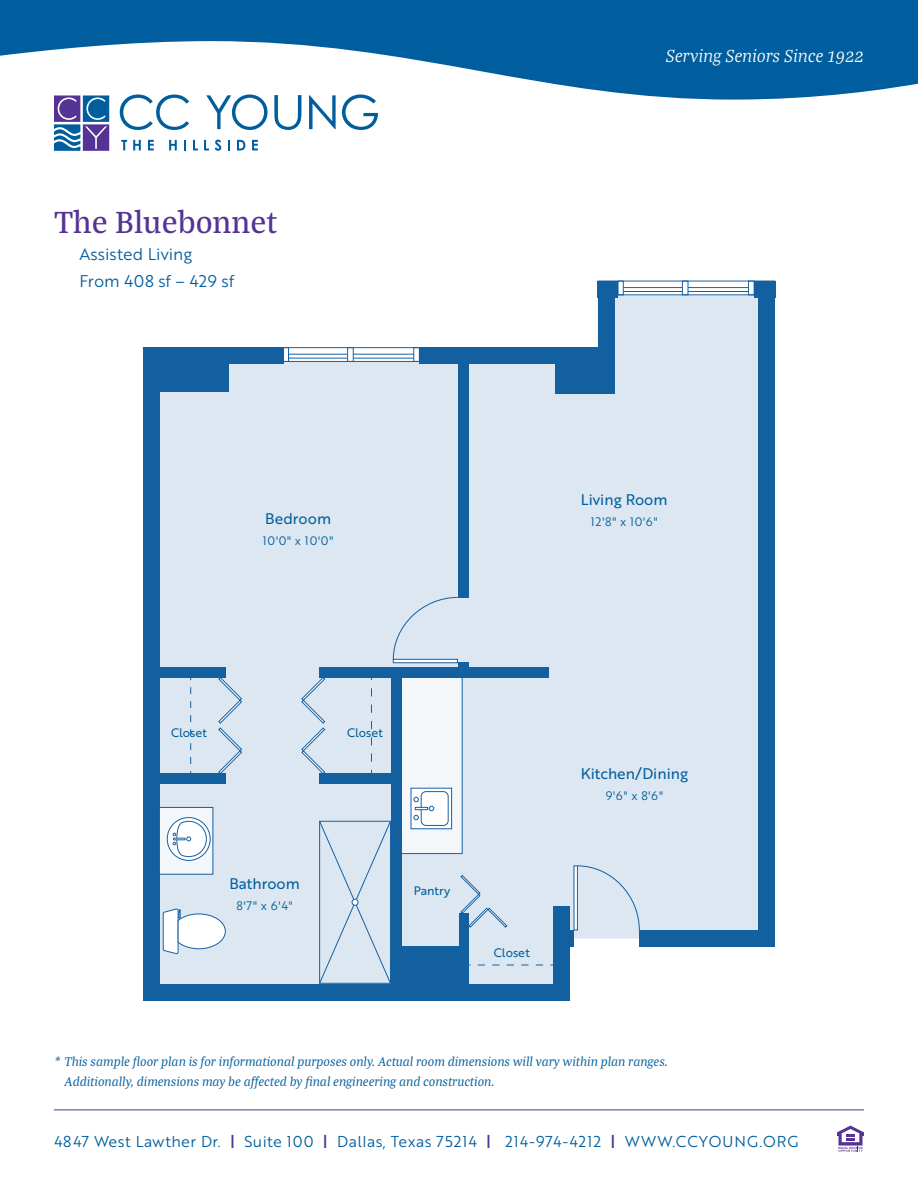
<style>
.page{position:relative;width:918px;height:1188px;background:#fff}
.page>*{position:absolute;margin:0;border:0;box-sizing:border-box;transform-origin:0 0}
.t1{font:500 33px "Bagatela";color:#553394}
.t2{font:italic 300 18.75px "Bagatela";letter-spacing:-.005em;color:#fff}
.t3{font:16.5px/27px "Brother 1816 Book";color:#005e9e}
.t4{font:15.3px "Brother 1816 Book";letter-spacing:.05em;color:#005e9e}
.t5{font:15px "Brother 1816 Regular";color:#005e9e}
.t6{font:italic 13.5px/19.5px "Bagatela";color:#005e9e}
.t7{font:12px "Brother 1816 Book";letter-spacing:.065em;color:#005e9e}
.t8{font:12px "Brother 1816 Regular";color:#005e9e}
.s1{font-family:"Brother 1816 Medium";color:#553394}
</style>
<div class="page">
<svg style="left:0;top:0;width:918px;height:100px;fill:#005e9e"></svg>
<hr style="left:54px;top:1110px;width:810px;height:1px;background:#553394">
<svg style="left:837px;top:1126px;width:27px;height:26px"></svg>
<svg style="left:159px;top:295px;width:600px;height:689px;background:#dee8f1"></svg>
<div style="left:396px;top:675px;width:66px;height:179px;background:#f4f7fa"></div>
<div style="left:143px;top:349px;width:16px;height:651px;background:#1360a0"></div>
<div style="left:143px;top:984px;width:427px;height:16px;background:#1360a0"></div>
<div style="left:639px;top:930px;width:136px;height:17px;background:#1360a0"></div>
<div style="left:567px;top:930px;width:7px;height:17px;background:#1360a0"></div>
<div style="left:553px;top:906px;width:17px;height:87px;background:#1360a0"></div>
<div style="left:459px;top:913px;width:10px;height:80px;background:#1360a0"></div>
<div style="left:391px;top:673px;width:11px;height:320px;background:#1360a0"></div>
<div style="left:458px;top:356px;width:10px;height:241px;background:#1360a0"></div>
<hr style="left:458px;top:663px;width:10px;height:4px;background:#1360a0">
<div style="left:150px;top:667px;width:75px;height:11px;background:#1360a0"></div>
<div style="left:150px;top:774px;width:75px;height:10px;background:#1360a0"></div>
<div style="left:320px;top:774px;width:75px;height:10px;background:#1360a0"></div>
<div style="left:320px;top:667px;width:229px;height:11px;background:#1360a0"></div>
<div style="left:143px;top:348px;width:140px;height:16px;background:#1360a0"></div>
<div style="left:420px;top:348px;width:189px;height:16px;background:#1360a0"></div>
<div style="left:598px;top:281px;width:16px;height:113px;background:#1360a0"></div>
<div style="left:598px;top:281px;width:20px;height:17px;background:#1360a0"></div>
<div style="left:754px;top:281px;width:21px;height:17px;background:#1360a0"></div>
<div style="left:759px;top:295px;width:16px;height:652px;background:#1360a0"></div>
<div style="left:157px;top:361px;width:72px;height:31px;background:#1360a0"></div>
<div style="left:556px;top:359px;width:50px;height:35px;background:#1360a0"></div>
<div style="left:396px;top:946px;width:71px;height:43px;background:#1360a0"></div>
<div style="left:283px;top:347px;width:6px;height:15px;border:1px solid #1661a4"></div>
<div style="left:414px;top:347px;width:6px;height:15px;border:1px solid #1661a4"></div>
<hr style="left:289px;top:358px;width:59px;height:1px;background:#1661a4">
<hr style="left:353px;top:358px;width:61px;height:1px;background:#1661a4">
<hr style="left:289px;top:354px;width:59px;height:1px;background:#1661a4">
<hr style="left:353px;top:354px;width:61px;height:1px;background:#1661a4">
<div style="left:347px;top:347px;width:6px;height:15px;border:1px solid #1661a4"></div>
<hr style="left:143px;top:347px;width:459px;height:1px;background:#1661a4">
<hr style="left:279px;top:361px;width:144px;height:1px;background:#1661a4">
<div style="left:748px;top:281px;width:6px;height:14px;border:1px solid #1661a4"></div>
<hr style="left:623px;top:291px;width:59px;height:1px;background:#1661a4">
<hr style="left:688px;top:291px;width:61px;height:1px;background:#1661a4">
<hr style="left:623px;top:287px;width:59px;height:1px;background:#1661a4">
<hr style="left:688px;top:287px;width:61px;height:1px;background:#1661a4">
<div style="left:682px;top:281px;width:6px;height:14px;border:1px solid #1661a4"></div>
<hr style="left:598px;top:281px;width:177px;height:1px;background:#1661a4">
<hr style="left:614px;top:295px;width:144px;height:1px;background:#1661a4">
<div style="left:159px;top:807px;width:54px;height:67px;background:#f4f7fa"></div>
<div style="left:159px;top:807px;width:54px;height:67px;border:1px solid #1360a0"></div>
<svg style="left:319px;top:821px;width:72px;height:163px;background:#cfdeeb"></svg>
<div style="left:352px;top:899px;width:6px;height:7px;border:1px solid #1661a4;border-radius:50%"></div>
<svg style="left:163px;top:909px;width:63px;height:45px"></svg>
<svg style="left:167px;top:818px;width:43px;height:42px"></svg>
<div style="left:167px;top:817px;width:43px;height:44px;border:1px solid #1661a4;border-radius:50%"></div>
<svg style="left:173px;top:821px;width:34px;height:36px"></svg>
<svg style="left:413px;top:790px;width:37px;height:37px"></svg>
<div style="left:421px;top:792px;width:27px;height:33px;background:#fff;border-radius:5px"></div>
<div style="left:421px;top:791px;width:27px;height:35px;border:1px solid #1661a4;border-radius:5px"></div>
<svg style="left:414px;top:797px;width:20px;height:23px"></svg>
<div style="left:577px;top:865px;width:63px;height:66px;background:#dce7f1"></div>
<div style="left:574px;top:866px;width:4px;height:64px;border:1px solid #1360a0"></div>
<svg style="left:461px;top:875px;width:46px;height:53px;background:#c1d5e6"></svg>
<svg style="left:301px;top:677px;width:24px;height:97px;background:#c7d8e8"></svg>
<svg style="left:218px;top:677px;width:24px;height:97px;background:#c6d8e8"></svg>
<div style="left:393px;top:597px;width:65px;height:62px;background:#dce7f1"></div>
<div style="left:393px;top:659px;width:65px;height:4px;border:1px solid #1360a0"></div>
<svg style="left:371px;top:678px;width:1px;height:84px"></svg>
<svg style="left:469px;top:965px;width:74px;height:1px"></svg>
<svg style="left:190px;top:678px;width:1px;height:86px"></svg>
<svg style="left:54px;top:95px;width:55px;height:56px;background:#5d71b0"></svg>
<svg style="left:121px;top:140px;width:6px;height:10px"></svg>
<svg style="left:133px;top:140px;width:8px;height:10px"></svg>
<svg style="left:148px;top:140px;width:6px;height:10px"></svg>
<svg style="left:169px;top:140px;width:8px;height:10px"></svg>
<svg style="left:184px;top:140px;width:2px;height:10px"></svg>
<svg style="left:193px;top:140px;width:5px;height:10px"></svg>
<svg style="left:204px;top:140px;width:5px;height:10px"></svg>
<svg style="left:215px;top:140px;width:6px;height:11px"></svg>
<svg style="left:228px;top:140px;width:2px;height:10px"></svg>
<svg style="left:237px;top:140px;width:8px;height:10px"></svg>
<svg style="left:252px;top:140px;width:6px;height:10px"></svg>
<svg style="left:120px;top:95px;width:69px;height:35px"></svg>
<svg style="left:206px;top:94px;width:62px;height:36px"></svg>
<svg style="left:309px;top:95px;width:27px;height:34px"></svg>
<svg style="left:342px;top:94px;width:36px;height:36px"></svg>
<svg style="left:274px;top:95px;width:27px;height:35px"></svg>
<p class="t1" style="left:54px;top:201px;width:224px">The Bluebonnet</p>
<p class="t3" style="left:79px;top:240px;width:156px">Assisted Living<br>From 408 sf – 429 sf</p>
<p class="t2" style="left:666px;top:44px;width:200px">Serving Seniors Since 1922</p>
<p class="t5" style="left:265px;top:508px;width:67px">Bedroom</p>
<p class="t7" style="left:263px;top:532px;width:72px">10'0" x 10'0"</p>
<p class="t5" style="left:581px;top:489px;width:88px">Living Room</p>
<p class="t7" style="left:591px;top:513px;width:68px">12'8" x 10'6"</p>
<p class="t8" style="left:171px;top:723px;width:37px">Closet</p>
<p class="t8" style="left:347px;top:723px;width:37px">Closet</p>
<p class="t5" style="left:229px;top:872px;width:72px">Bathroom</p>
<p class="t7" style="left:237px;top:897px;width:58px">8'7" x 6'4"</p>
<p class="t8" style="left:414px;top:882px;width:38px">Pantry</p>
<p class="t8" style="left:494px;top:944px;width:37px">Closet</p>
<p class="t5" style="left:581px;top:762px;width:109px">Kitchen/Dining</p>
<p class="t7" style="left:606px;top:787px;width:59px">9'6" x 8'6"</p>
<p class="t6" style="left:65px;top:1051px;width:605px;text-indent:-11px">* This sample floor plan is for informational purposes only. Actual room dimensions will vary within plan ranges.<br>Additionally, dimensions may be affected by final engineering and construction.</p>
<p class="t4" style="left:54px;top:1130px;width:746px">4847 West Lawther Dr. <span class="s1">|</span> Suite 100 <span class="s1">|</span> Dallas, Texas 75214 <span class="s1">|</span> 214-974-4212 <span class="s1">|</span> WWW.CCYOUNG.ORG</p>
</div>
